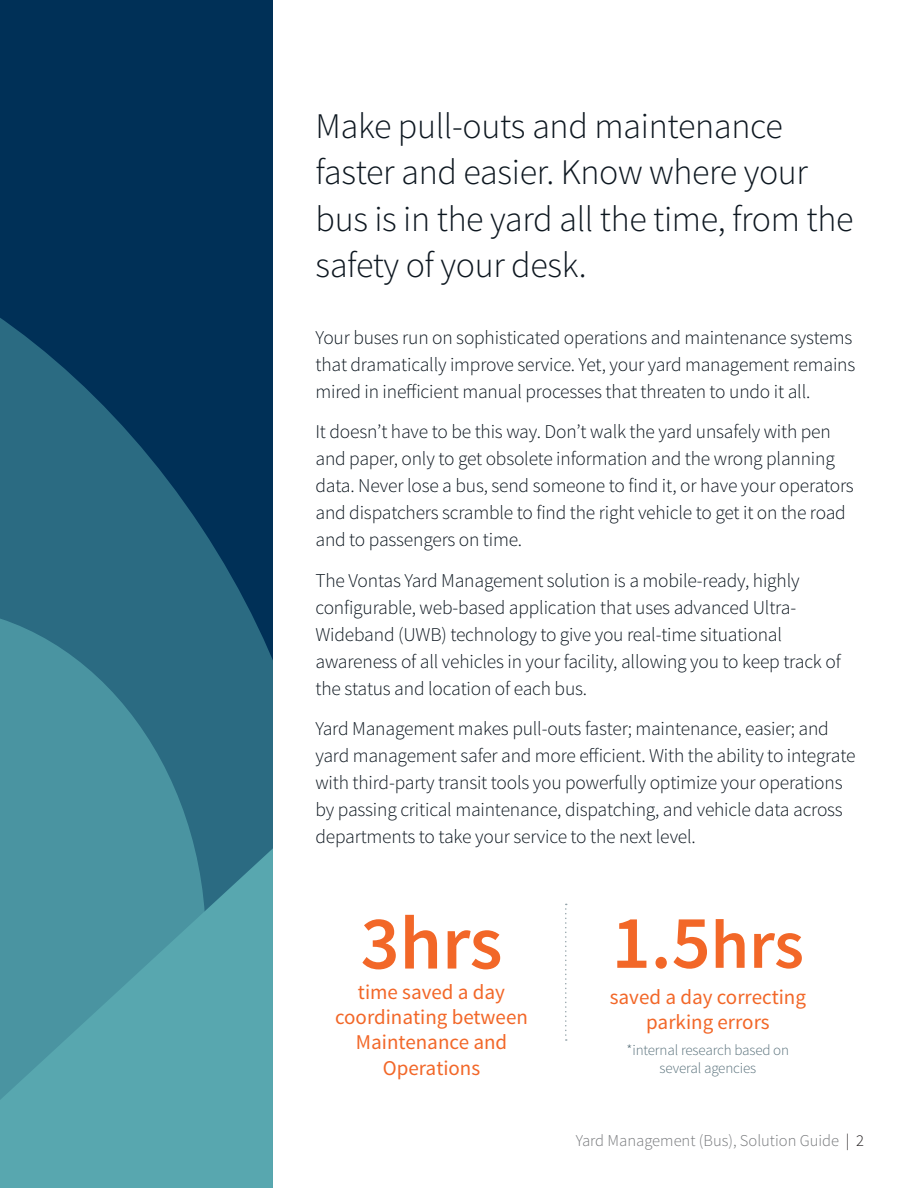
<style>
.page{position:relative;width:918px;height:1188px;background:#fff}
.page>*{position:absolute;margin:0;border:0;box-sizing:border-box;transform-origin:0 0}
.Stat___-_Page_2{font:600 76.05px "Source Sans Pro";color:#f26728}
.Introduction_Message{font:300 36px/46.5px "Source Sans Pro";letter-spacing:-.01em;color:#0d1720}
.Stat_Copy_-_Page_2{font:21px/25.2px "Source Sans Pro";color:#f26728;text-align:center}
.Main_Body_Copy{font:300 19.5px/27px "Source Sans Pro";letter-spacing:-.01em;color:#0d1720}
.t1{font:300 16.5px "Source Sans Pro";color:#76787b}
.Main_Body_Copy-2{font:300 15px/18px "Source Sans Pro";letter-spacing:-.01em;color:#5a727c;text-align:center}
.s1{font-size:69px}
.s2{color:#231f20}
</style>
<div class="page">
<div style="left:0;top:0;width:273px;height:1188px;background:#003057"></div>
<svg style="left:0;top:318px;width:273px;height:530px;fill:#2b6b82"></svg>
<svg style="left:0;top:606px;width:206px;height:242px;background:#3d8394"></svg>
<svg style="left:0;top:848px;width:273px;height:340px;background:#519ea8"></svg>
<svg style="left:565px;top:904px;width:2px;height:137px"></svg>
<p class="Introduction_Message" style="left:315px;top:103px;width:539px">Make pull-outs and maintenance faster and easier. Know where your bus is in the yard all the time, from the safety of your desk.</p>
<p class="Main_Body_Copy" style="left:315px;top:324px;width:541px">Your buses run on sophisticated operations and maintenance systems that dramatically improve service. Yet, your yard management remains mired in inefficient manual processes that threaten to undo it all.</p>
<p class="Main_Body_Copy" style="left:315px;top:418px;width:540px">It doesn’t have to be this way. Don’t walk the yard unsafely with pen and paper, only to get obsolete information and the wrong planning data. Never lose a bus, send someone to find it, or have your operators and dispatchers scramble to find the right vehicle to get it on the road and to passengers on time.</p>
<p class="Main_Body_Copy" style="left:315px;top:567px;width:527px">The Vontas Yard Management solution is a mobile-ready, highly configurable, web-based application that uses advanced Ultra-Wideband (UWB) technology to give you real-time situational awareness of all vehicles in your facility, allowing you to keep track of the status and location of each bus.</p>
<p class="Main_Body_Copy" style="left:315px;top:715px;width:542px">Yard Management makes pull-outs faster; maintenance, easier; and yard management safer and more efficient. With the ability to integrate with third-party transit tools you powerfully optimize your operations by passing critical maintenance, dispatching, and vehicle data across departments to take your service to the next level.</p>
<p class="Stat___-_Page_2" style="left:361px;top:895px;width:143px">3hrs</p>
<p class="Stat_Copy_-_Page_2" style="left:335px;top:980px;width:194px">time saved a day coordinating between<br>Maintenance and<br>Operations</p>
<p class="Stat___-_Page_2" style="left:612px;top:895px;width:194px">1.5<span class="s1">hrs</span></p>
<p class="Stat_Copy_-_Page_2" style="left:610px;top:984px;width:198px">saved a day correcting parking errors</p>
<p class="Main_Body_Copy-2" style="left:627px;top:1041px;width:164px">*internal research based on several agencies</p>
<p class="t1" style="left:576px;top:1131px;width:290px">Yard Management (Bus), Solution Guide <span class="s2">| 2</span></p>
</div>
